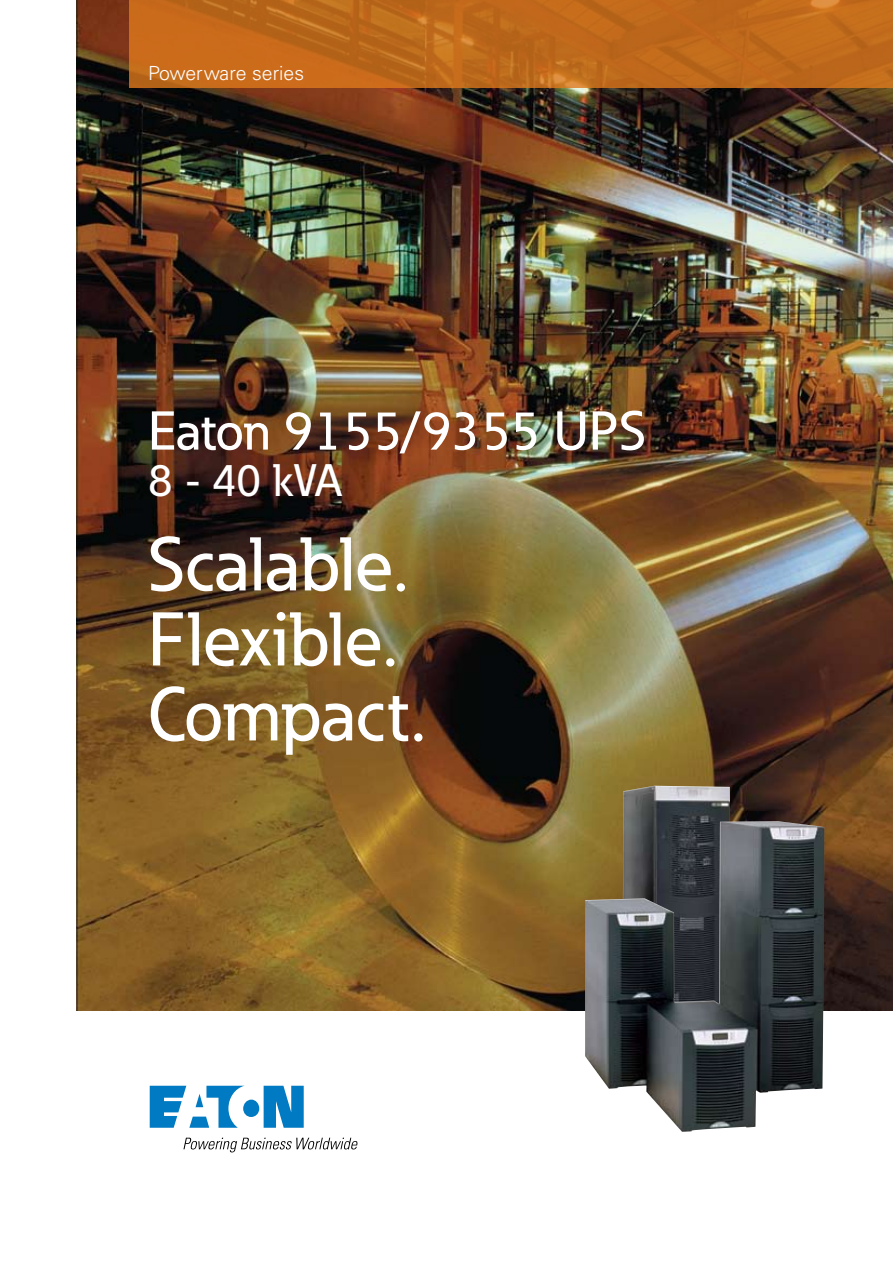
<style>
.page{position:relative;width:893px;height:1263px;background:#fff}
.page>*{position:absolute;margin:0;border:0;box-sizing:border-box;transform-origin:0 0}
.t1{font:500 75px/75px "Eaton";color:#fff}
.t2{font:500 54px "Eaton";color:#fff}
.t3{font:500 45px "Eaton";color:#fff}
.t4{font:300 19.5px "Univers";color:#fff}
</style>
<div class="page">
<img style="left:77px;top:0;width:816px;height:1010px">
<svg style="left:150px;top:1086px;width:154px;height:42px"></svg>
<svg style="left:183px;top:1138px;width:175px;height:14px"></svg>
<svg style="left:129px;top:0;width:764px;height:88px;background:#c0691b"></svg>
<img style="left:622px;top:786px;width:108px;height:35px">
<img style="left:585px;top:821px;width:239px;height:311px">
<p class="t4" style="left:148px;top:62px;width:157px">Powerware series</p>
<p class="t2" style="left:148px;top:398px;width:499px">Eaton 9155/9355 UPS</p>
<p class="t3" style="left:148px;top:453px;width:195px">8 - 40 kVA</p>
<p class="t1" style="left:148px;top:526px;width:279px">Scalable.<br>Flexible.<br>Compact.</p>
</div>
